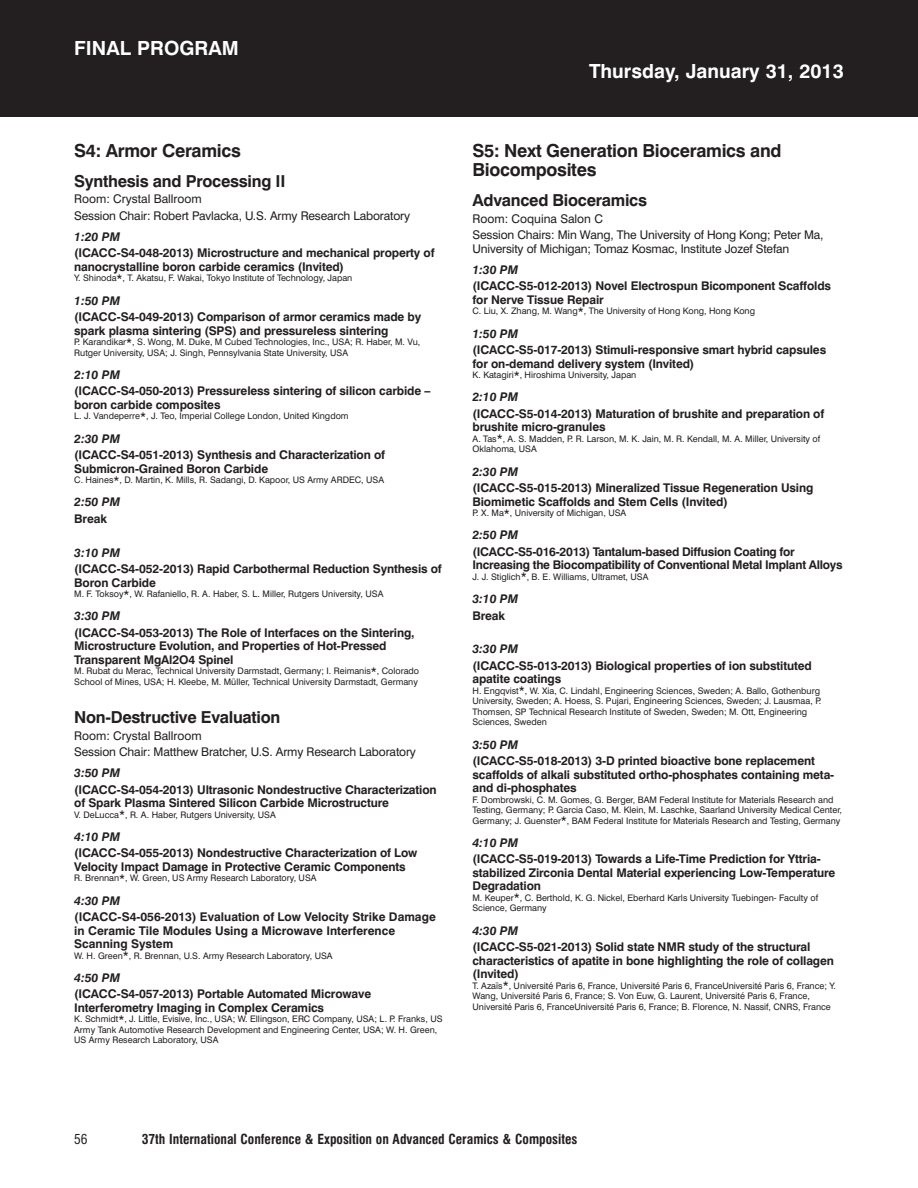
<style>
.page{position:relative;width:918px;height:1188px;background:#fff}
.page>*{position:absolute;margin:0;border:0;box-sizing:border-box;transform-origin:0 0}
.t1{font:700 19.5px "Swiss 721 BT";color:#fff}
.t2{font:700 18px/19.5px "Swiss 721 BT";letter-spacing:-.015em;color:#231f20}
.t3{font:700 16.5px "Swiss 721 BT";letter-spacing:-.015em;color:#231f20}
.t4{font:700 condensed 13.5px "Swiss 721 BT";color:#231f20}
.t5{font:condensed 13.5px "Swiss 721 BT";color:#231f20}
.t6{font:700 12px/16.5px "Swiss 721 BT";letter-spacing:-.01em;color:#231f20}
.t7{font:12px/16.5px "Swiss 721 BT";letter-spacing:-.01em;color:#231f20}
.t8{font:italic 700 12px/16.5px "Swiss 721 BT";color:#231f20}
.t9{font:9px/10.5px "Swiss 721 BT";color:#231f20}
.s1{font-style:italic}
.s2{font-size:12px}
.s3{font-style:normal}
.s4{font-weight:700;font-style:italic}
</style>
<div class="page">
<div style="left:0;top:0;width:918px;height:117px;background:#231f20"></div>
<p class="t1" style="left:74px;top:41px;width:166px">FINAL PROGRAM</p>
<p class="t2" style="left:74px;top:143px;width:168px">S4: Armor Ceramics</p>
<p class="t3" style="left:74px;top:175px;width:213px">Synthesis and Processing II</p>
<p class="t7" style="left:74px;top:192px;width:337px">Room: Crystal Ballroom<br>Session Chair: Robert Pavlacka, U.S. Army Research Laboratory</p>
<p class="t6" style="left:74px;top:230px;width:362px"><span class="s1">1:20 PM<br></span>(ICACC-S4-048-2013) Microstructure and mechanical property of</p>
<p class="t6" style="left:74px;top:260px;width:271px">nanocrystalline boron carbide ceramics (Invited)</p>
<p class="t9" style="left:74px;top:274px;width:280px">Y. Shinoda<span class="s2">*</span>, T. Akatsu, F. Wakai, Tokyo Institute of Technology, Japan</p>
<p class="t6" style="left:74px;top:293px;width:349px"><span class="s1">1:50 PM<br></span>(ICACC-S4-049-2013) Comparison of armor ceramics made by</p>
<p class="t6" style="left:74px;top:323px;width:316px">spark plasma sintering (SPS) and pressureless sintering</p>
<p class="t9" style="left:74px;top:338px;width:348px">P. Karandikar<span class="s2">*</span>, S. Wong, M. Duke, M Cubed Technologies, Inc., USA; R. Haber, M. Vu,<br>Rutger University, USA; J. Singh, Pennsylvania State University, USA</p>
<p class="t6" style="left:74px;top:368px;width:358px"><span class="s1">2:10 PM<br></span>(ICACC-S4-050-2013) Pressureless sintering of silicon carbide –</p>
<p class="t6" style="left:74px;top:398px;width:148px">boron carbide composites</p>
<p class="t9" style="left:74px;top:412px;width:276px">L. J. Vandeperre<span class="s2">*</span>, J. Teo, Imperial College London, United Kingdom</p>
<p class="t6" style="left:74px;top:431px;width:312px"><span class="s1">2:30 PM<br></span>(ICACC-S4-051-2013) Synthesis and Characterization of</p>
<p class="t6" style="left:74px;top:461px;width:195px">Submicron-Grained Boron Carbide</p>
<p class="t9" style="left:74px;top:476px;width:311px">C. Haines<span class="s2">*</span>, D. Martin, K. Mills, R. Sadangi, D. Kapoor, US Army ARDEC, USA</p>
<p class="t8" style="left:74px;top:495px;width:47px">2:50 PM<br><span class="s3">Break</span></p>
<p class="t6" style="left:74px;top:545px;width:369px"><span class="s1">3:10 PM<br></span>(ICACC-S4-052-2013) Rapid Carbothermal Reduction Synthesis of</p>
<p class="t6" style="left:74px;top:575px;width:83px">Boron Carbide</p>
<p class="t9" style="left:74px;top:590px;width:311px">M. F. Toksoy<span class="s2">*</span>, W. Rafaniello, R. A. Haber, S. L. Miller, Rutgers University, USA</p>
<p class="t6" style="left:74px;top:609px;width:342px"><span class="s1">3:30 PM<br></span>(ICACC-S4-053-2013) The Role of Interfaces on the Sintering,</p>
<p class="t6" style="left:74px;top:641px;width:314px;line-height:13.5px">Microstructure Evolution, and Properties of Hot-Pressed<br>Transparent MgAl2O4 Spinel</p>
<p class="t9" style="left:74px;top:667px;width:346px">M. Rubat du Merac, Technical University Darmstadt, Germany; I. Reimanis<span class="s2">*</span>, Colorado<br>School of Mines, USA; H. Kleebe, M. Müller, Technical University Darmstadt, Germany</p>
<p class="t3" style="left:74px;top:711px;width:208px">Non-Destructive Evaluation</p>
<p class="t7" style="left:74px;top:728px;width:343px">Room: Crystal Ballroom<br>Session Chair: Matthew Bratcher, U.S. Army Research Laboratory</p>
<p class="t6" style="left:74px;top:766px;width:364px"><span class="s1">3:50 PM<br></span>(ICACC-S4-054-2013) Ultrasonic Nondestructive Characterization</p>
<p class="t6" style="left:74px;top:796px;width:316px">of Spark Plasma Sintered Silicon Carbide Microstructure</p>
<p class="t9" style="left:74px;top:810px;width:203px">V. DeLucca<span class="s2">*</span>, R. A. Haber, Rutgers University, USA</p>
<p class="t6" style="left:74px;top:830px;width:345px"><span class="s1">4:10 PM<br></span>(ICACC-S4-055-2013) Nondestructive Characterization of Low</p>
<p class="t6" style="left:74px;top:860px;width:333px">Velocity Impact Damage in Protective Ceramic Components</p>
<p class="t9" style="left:74px;top:874px;width:244px">R. Brennan<span class="s2">*</span>, W. Green, US Army Research Laboratory, USA</p>
<p class="t6" style="left:74px;top:893px;width:363px"><span class="s1">4:30 PM<br></span>(ICACC-S4-056-2013) Evaluation of Low Velocity Strike Damage</p>
<p class="t6" style="left:74px;top:925px;width:322px;line-height:13.5px">in Ceramic Tile Modules Using a Microwave Interference<br>Scanning System</p>
<p class="t9" style="left:74px;top:951px;width:260px">W. H. Green<span class="s2">*</span>, R. Brennan, U.S. Army Research Laboratory, USA</p>
<p class="t6" style="left:74px;top:971px;width:299px"><span class="s1">4:50 PM<br></span>(ICACC-S4-057-2013) Portable Automated Microwave</p>
<p class="t6" style="left:74px;top:1001px;width:251px">Interferometry Imaging in Complex Ceramics</p>
<p class="t9" style="left:74px;top:1015px;width:370px">K. Schmidt<span class="s2">*</span>, J. Little, Evisive, Inc., USA; W. Ellingson, ERC Company, USA; L. P. Franks, US<br>Army Tank Automotive Research Development and Engineering Center, USA; W. H. Green,<br>US Army Research Laboratory, USA</p>
<p class="t1" style="left:589px;top:64px;width:256px">Thursday, January 31, 2013</p>
<p class="t2" style="left:472px;top:143px;width:311px">S5: Next Generation Bioceramics and<br>Biocomposites</p>
<p class="t3" style="left:472px;top:195px;width:176px">Advanced Bioceramics</p>
<p class="t7" style="left:472px;top:212px;width:353px">Room: Coquina Salon C<br>Session Chairs: Min Wang, The University of Hong Kong; Peter Ma,</p>
<p class="t7" style="left:472px;top:239px;width:318px;line-height:21px">University of Michigan; Tomaz Kosmac, Institute Jozef Stefan<br><span class="s4">1:30 PM</span></p>
<p class="t6" style="left:472px;top:281px;width:360px;line-height:13.5px">(ICACC-S5-012-2013) Novel Electrospun Bicomponent Scaffolds for Nerve Tissue Repair</p>
<p class="t9" style="left:472px;top:307px;width:284px">C. Liu, X. Zhang, M. Wang<span class="s2">*</span>, The University of Hong Kong, Hong Kong</p>
<p class="t6" style="left:472px;top:326px;width:355px"><span class="s1">1:50 PM<br></span>(ICACC-S5-017-2013) Stimuli-responsive smart hybrid capsules</p>
<p class="t6" style="left:472px;top:356px;width:223px">for on-demand delivery system (Invited)</p>
<p class="t9" style="left:472px;top:371px;width:165px">K. Katagiri<span class="s2">*</span>, Hiroshima University, Japan</p>
<p class="t6" style="left:472px;top:390px;width:353px"><span class="s1">2:10 PM<br></span>(ICACC-S5-014-2013) Maturation of brushite and preparation of</p>
<p class="t6" style="left:472px;top:420px;width:135px">brushite micro-granules</p>
<p class="t9" style="left:472px;top:434px;width:349px">A. Tas<span class="s2">*</span>, A. S. Madden, P. R. Larson, M. K. Jain, M. R. Kendall, M. A. Miller, University of<br>Oklahoma, USA</p>
<p class="t6" style="left:472px;top:464px;width:342px"><span class="s1">2:30 PM<br></span>(ICACC-S5-015-2013) Mineralized Tissue Regeneration Using</p>
<p class="t6" style="left:472px;top:494px;width:257px">Biomimetic Scaffolds and Stem Cells (Invited)</p>
<p class="t9" style="left:472px;top:509px;width:155px">P. X. Ma<span class="s2">*</span>, University of Michigan, USA</p>
<p class="t6" style="left:472px;top:528px;width:324px"><span class="s1">2:50 PM<br></span>(ICACC-S5-016-2013) Tantalum-based Diffusion Coating for</p>
<p class="t6" style="left:472px;top:558px;width:372px">Increasing the Biocompatibility of Conventional Metal Implant Alloys</p>
<p class="t9" style="left:472px;top:572px;width:177px">J. J. Stiglich<span class="s2">*</span>, B. E. Williams, Ultramet, USA</p>
<p class="t8" style="left:472px;top:592px;width:47px">3:10 PM<br><span class="s3">Break</span></p>
<p class="t6" style="left:472px;top:642px;width:341px"><span class="s1">3:30 PM<br></span>(ICACC-S5-013-2013) Biological properties of ion substituted</p>
<p class="t6" style="left:472px;top:672px;width:90px">apatite coatings</p>
<p class="t9" style="left:472px;top:686px;width:350px">H. Engqvist<span class="s2">*</span>, W. Xia, C. Lindahl, Engineering Sciences, Sweden; A. Ballo, Gothenburg University, Sweden; A. Hoess, S. Pujari, Engineering Sciences, Sweden; J. Lausmaa, P.<br>Thomsen, SP Technical Research Institute of Sweden, Sweden; M. Ott, Engineering Sciences, Sweden</p>
<p class="t6" style="left:472px;top:737px;width:344px"><span class="s1">3:50 PM<br></span>(ICACC-S5-018-2013) 3-D printed bioactive bone replacement</p>
<p class="t6" style="left:472px;top:769px;width:363px;line-height:13.5px">scaffolds of alkali substituted ortho-phosphates containing meta&shy;and di-phosphates</p>
<p class="t9" style="left:472px;top:795px;width:371px">F. Dombrowski, C. M. Gomes, G. Berger, BAM Federal Institute for Materials Research and<br>Testing, Germany; P. Garcia Caso, M. Klein, M. Laschke, Saarland University Medical Center,<br>Germany; J. Guenster<span class="s2">*</span>, BAM Federal Institute for Materials Research and Testing, Germany</p>
<p class="t6" style="left:472px;top:836px;width:350px"><span class="s1">4:10 PM<br></span>(ICACC-S5-019-2013) Towards a Life-Time Prediction for Yttria-</p>
<p class="t6" style="left:472px;top:867px;width:364px;line-height:13.5px">stabilized Zirconia Dental Material experiencing Low-Temperature<br>Degradation</p>
<p class="t9" style="left:472px;top:893px;width:347px">M. Keuper<span class="s2">*</span>, C. Berthold, K. G. Nickel, Eberhard Karls University Tuebingen- Faculty of<br>Science, Germany</p>
<p class="t6" style="left:472px;top:923px;width:339px"><span class="s1">4:30 PM<br></span>(ICACC-S5-021-2013) Solid state NMR study of the structural</p>
<p class="t6" style="left:472px;top:955px;width:363px;line-height:13.5px">characteristics of apatite in bone highlighting the role of collagen (Invited)</p>
<p class="t9" style="left:472px;top:981px;width:365px">T. Azaïs<span class="s2">*</span>, Université Paris 6, France, Université Paris 6, FranceUniversité Paris 6, France; Y.<br>Wang, Université Paris 6, France; S. Von Euw, G. Laurent, Université Paris 6, France,<br>Université Paris 6, FranceUniversité Paris 6, France; B. Florence, N. Nassif, CNRS, France</p>
<p class="t5" style="left:74px;top:1134px;width:15px">56</p>
<p class="t4" style="left:142px;top:1134px;width:437px">37th International Conference &amp; Exposition on Advanced Ceramics &amp; Composites</p>
</div>
